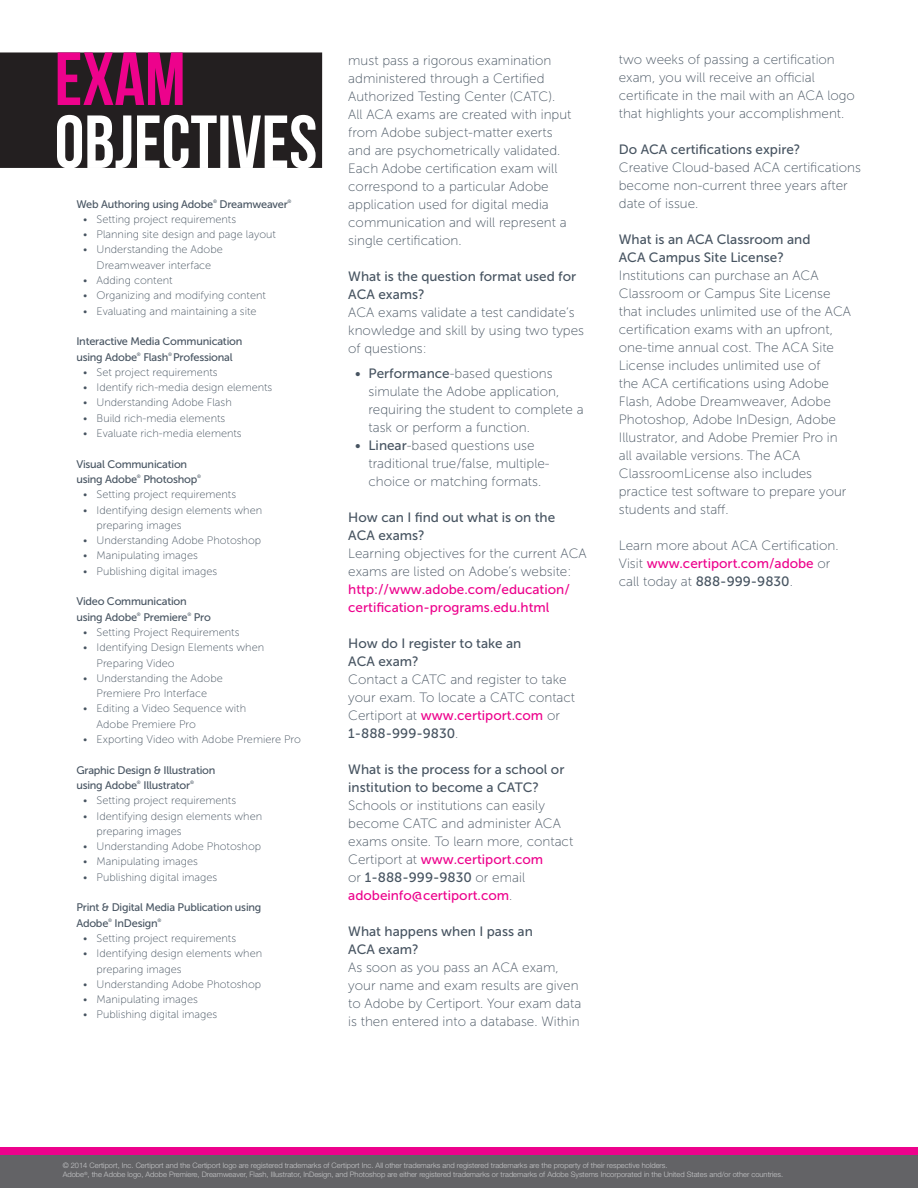
<style>
.page{position:relative;width:918px;height:1188px;background:#fff}
.page>*{position:absolute;margin:0;border:0;box-sizing:border-box;transform-origin:0 0}
.t1{font:13.5px/18px "Museo Sans 100";color:#475461}
.t2{font:13.5px/18px "Museo Sans 500";color:#475461}
.t3{font:13.5px/18px "Museo Sans 500";color:#ed028c}
.t4{font:10.95px/15.3px "Museo Sans 100";color:#475461}
.t5{font:10.95px/15.3px "Museo Sans 500";letter-spacing:-.02em;color:#475461}
.t6{font:300 7.5px "Helvetica Neue LT Std";color:#c7c8ca}
.t7{font:4.8px "Museo Sans 500";color:#475461}
.s1{font-family:"Museo Sans 500"}
.s2{font-family:"Museo Sans 500";color:#ed028c}
.s3{font-family:"Museo Sans 100"}
.s4{font-family:"Museo Sans 100";color:#475461}
</style>
<div class="page">
<div style="left:0;top:1147px;width:918px;height:41px;background:#ed028c"></div>
<div style="left:0;top:1156px;width:918px;height:32px;background:#636366"></div>
<div style="left:0;top:52px;width:322px;height:116px;background:#231f20"></div>
<svg style="left:57px;top:115px;width:259px;height:53px"></svg>
<svg style="left:58px;top:52px;width:125px;height:53px"></svg>
<p class="t5" style="left:76px;top:196px;width:138px">Web Authoring using Adobe</p>
<p class="t7" style="left:213px;top:198px;width:5px">®</p>
<p class="t5" style="left:220px;top:196px;width:70px">Dreamweaver</p>
<p class="t7" style="left:288px;top:198px;width:5px">®</p>
<p class="t4" style="left:83px;top:212px;width:155px">• Setting project requirements</p>
<p class="t4" style="left:83px;top:227px;width:194px">• Planning site design and page layout</p>
<p class="t4" style="left:83px;top:242px;width:141px;text-align:center">• Understanding the Adobe<br>Dreamweaver interface</p>
<p class="t4" style="left:83px;top:273px;width:91px">• Adding content</p>
<p class="t4" style="left:83px;top:288px;width:184px">• Organizing and modifying content</p>
<p class="t4" style="left:83px;top:303px;width:175px">• Evaluating and maintaining a site</p>
<p class="t5" style="left:76px;top:334px;width:168px">Interactive Media Communication using Adobe</p>
<p class="t7" style="left:168px;top:351px;width:5px">®</p>
<p class="t4" style="left:83px;top:365px;width:136px">• Set project requirements</p>
<p class="t4" style="left:83px;top:380px;width:191px">• Identify rich-media design elements</p>
<p class="t4" style="left:83px;top:395px;width:150px">• Understanding Adobe Flash</p>
<p class="t4" style="left:83px;top:410px;width:144px">• Build rich-media elements</p>
<p class="t4" style="left:83px;top:426px;width:160px">• Evaluate rich-media elements</p>
<p class="t5" style="left:76px;top:456px;width:112px">Visual Communication using Adobe</p>
<p class="t7" style="left:137px;top:351px;width:5px">®</p>
<p class="t5" style="left:143px;top:349px;width:91px">Flash Professional</p>
<p class="t7" style="left:137px;top:474px;width:5px">®</p>
<p class="t5" style="left:143px;top:472px;width:55px">Photoshop</p>
<p class="t7" style="left:197px;top:474px;width:5px">®</p>
<p class="t4" style="left:83px;top:487px;width:155px">• Setting project requirements</p>
<p class="t4" style="left:97px;top:502px;width:167px;text-indent:-14px">• Identifying design elements when preparing images</p>
<p class="t4" style="left:83px;top:533px;width:180px">• Understanding Adobe Photoshop</p>
<p class="t4" style="left:83px;top:548px;width:116px">• Manipulating images</p>
<p class="t4" style="left:83px;top:563px;width:136px">• Publishing digital images</p>
<p class="t5" style="left:76px;top:594px;width:112px">Video Communication using Adobe</p>
<p class="t7" style="left:137px;top:611px;width:5px">®</p>
<p class="t5" style="left:143px;top:609px;width:46px">Premiere</p>
<p class="t7" style="left:187px;top:611px;width:5px">®</p>
<p class="t5" style="left:194px;top:609px;width:19px">Pro</p>
<p class="t4" style="left:83px;top:625px;width:158px">• Setting Project Requirements</p>
<p class="t4" style="left:97px;top:640px;width:169px;text-indent:-14px">• Identifying Design Elements when<br>Preparing Video</p>
<p class="t4" style="left:83px;top:671px;width:141px;text-align:center">• Understanding the Adobe<br>Premiere Pro Interface</p>
<p class="t4" style="left:97px;top:701px;width:151px;text-indent:-14px">• Editing a Video Sequence with<br>Adobe Premiere Pro</p>
<p class="t4" style="left:83px;top:732px;width:219px">• Exporting Video with Adobe Premiere Pro</p>
<p class="t5" style="left:76px;top:762px;width:141px">Graphic Design &amp; Illustration using Adobe</p>
<p class="t7" style="left:137px;top:780px;width:5px">®</p>
<p class="t5" style="left:143px;top:778px;width:48px">Illustrator</p>
<p class="t7" style="left:190px;top:780px;width:5px">®</p>
<p class="t4" style="left:83px;top:793px;width:155px">• Setting project requirements</p>
<p class="t4" style="left:97px;top:808px;width:167px;text-indent:-14px">• Identifying design elements when preparing images</p>
<p class="t4" style="left:83px;top:839px;width:180px">• Understanding Adobe Photoshop</p>
<p class="t4" style="left:83px;top:854px;width:116px">• Manipulating images</p>
<p class="t4" style="left:83px;top:869px;width:136px">• Publishing digital images</p>
<p class="t5" style="left:76px;top:900px;width:187px">Print &amp; Digital Media Publication using</p>
<p class="t5" style="left:76px;top:915px;width:34px">Adobe</p>
<p class="t7" style="left:108px;top:917px;width:5px">®</p>
<p class="t5" style="left:115px;top:915px;width:45px">InDesign</p>
<p class="t7" style="left:158px;top:917px;width:5px">®</p>
<p class="t4" style="left:83px;top:931px;width:155px">• Setting project requirements</p>
<p class="t4" style="left:97px;top:946px;width:167px;text-indent:-14px">• Identifying design elements when preparing images</p>
<p class="t4" style="left:83px;top:977px;width:180px">• Understanding Adobe Photoshop</p>
<p class="t4" style="left:83px;top:992px;width:116px">• Manipulating images</p>
<p class="t4" style="left:83px;top:1007px;width:136px">• Publishing digital images</p>
<p class="t1" style="left:348px;top:52px;width:225px">must pass a rigorous examination administered through a Certified Authorized Testing Center (CATC).<br>All ACA exams are created with input from Adobe subject-matter exerts and are psychometrically validated.<br>Each Adobe certification exam will correspond to a particular Adobe application used for digital media communication and will represent a single certification.</p>
<p class="t2" style="left:348px;top:267px;width:230px">What is the question format used for<br>ACA exams?</p>
<p class="t1" style="left:348px;top:304px;width:237px">ACA exams validate a test candidate’s knowledge and skill by using two types of questions:</p>
<p class="t1" style="left:369px;top:364px;width:217px;text-indent:-14px"><span class="s1">• Performance</span>-based questions simulate the Adobe application, requiring the student to complete a task or perform a function.</p>
<p class="t1" style="left:369px;top:436px;width:183px;text-indent:-14px"><span class="s1">• Linear</span>-based questions use traditional true/false, multiple&shy;choice or matching formats.</p>
<p class="t2" style="left:348px;top:508px;width:208px">How can I find out what is on the<br>ACA exams?</p>
<p class="t1" style="left:348px;top:544px;width:240px">Learning objectives for the current ACA exams are listed on Adobe’s website:</p>
<p class="t3" style="left:348px;top:580px;width:223px">http://www.adobe.com/education/ certification-programs.edu.html</p>
<p class="t2" style="left:348px;top:634px;width:175px">How do I register to take an<br>ACA exam?</p>
<p class="t1" style="left:348px;top:670px;width:228px">Contact a CATC and register to take your exam. To locate a CATC contact<br>Certiport at <span class="s2">www.certiport.com</span> or<br><span class="s1">1-888-999-9830</span>.</p>
<p class="t2" style="left:348px;top:760px;width:218px">What is the process for a school or institution to become a CATC?</p>
<p class="t1" style="left:348px;top:796px;width:227px">Schools or institutions can easily become CATC and administer ACA exams onsite. To learn more, contact Certiport at <span class="s2">www.certiport.com</span></p>
<p class="t2" style="left:348px;top:868px;width:178px"><span class="s3">or</span> 1-888-999-9830 <span class="s3">or email</span></p>
<p class="t3" style="left:348px;top:886px;width:166px">adobeinfo@certiport.com<span class="s4">.</span></p>
<p class="t2" style="left:348px;top:922px;width:186px">What happens when I pass an<br>ACA exam?</p>
<p class="t1" style="left:348px;top:958px;width:235px">As soon as you pass an ACA exam, your name and exam results are given to Adobe by Certiport. Your exam data is then entered into a database. Within</p>
<p class="t1" style="left:619px;top:50px;width:238px">two weeks of passing a certification exam, you will receive an official certificate in the mail with an ACA logo that highlights your accomplishment.</p>
<p class="t2" style="left:619px;top:140px;width:183px">Do ACA certifications expire?</p>
<p class="t1" style="left:619px;top:158px;width:244px">Creative Cloud-based ACA certifications become non-current three years after date of issue.</p>
<p class="t2" style="left:619px;top:230px;width:193px">What is an ACA Classroom and<br>ACA Campus Site License?</p>
<p class="t1" style="left:619px;top:266px;width:234px">Institutions can purchase an ACA Classroom or Campus Site License that includes unlimited use of the ACA certification exams with an upfront, one-time annual cost. The ACA Site License includes unlimited use of<br>the ACA certifications using Adobe Flash, Adobe Dreamweaver, Adobe Photoshop, Adobe InDesign, Adobe Illustrator, and Adobe Premier Pro in all available versions. The ACA ClassroomLicense also includes practice test software to prepare your students and staff.</p>
<p class="t1" style="left:619px;top:536px;width:221px">Learn more about ACA Certification.<br>Visit <span class="s2">www.certiport.com/adobe</span> or call today at <span class="s1">888-999-9830</span>.</p>
<p class="t6" style="left:63px;top:1161px;width:606px">© 2014 Certiport, Inc. Certiport and the Certiport logo are registered trademarks of Certiport Inc. All other trademarks and registered trademarks are the property of their respective holders.</p>
<p class="t6" style="left:63px;top:1170px;width:722px">Adobe<sup>®</sup>, the Adobe logo, Adobe Premiere, Dreamweaver, Flash, Illustrator, InDesign, and Photoshop are either registered trademarks or trademarks of Adobe Systems Incorporated in the United States and/or other countries.</p>
</div>
